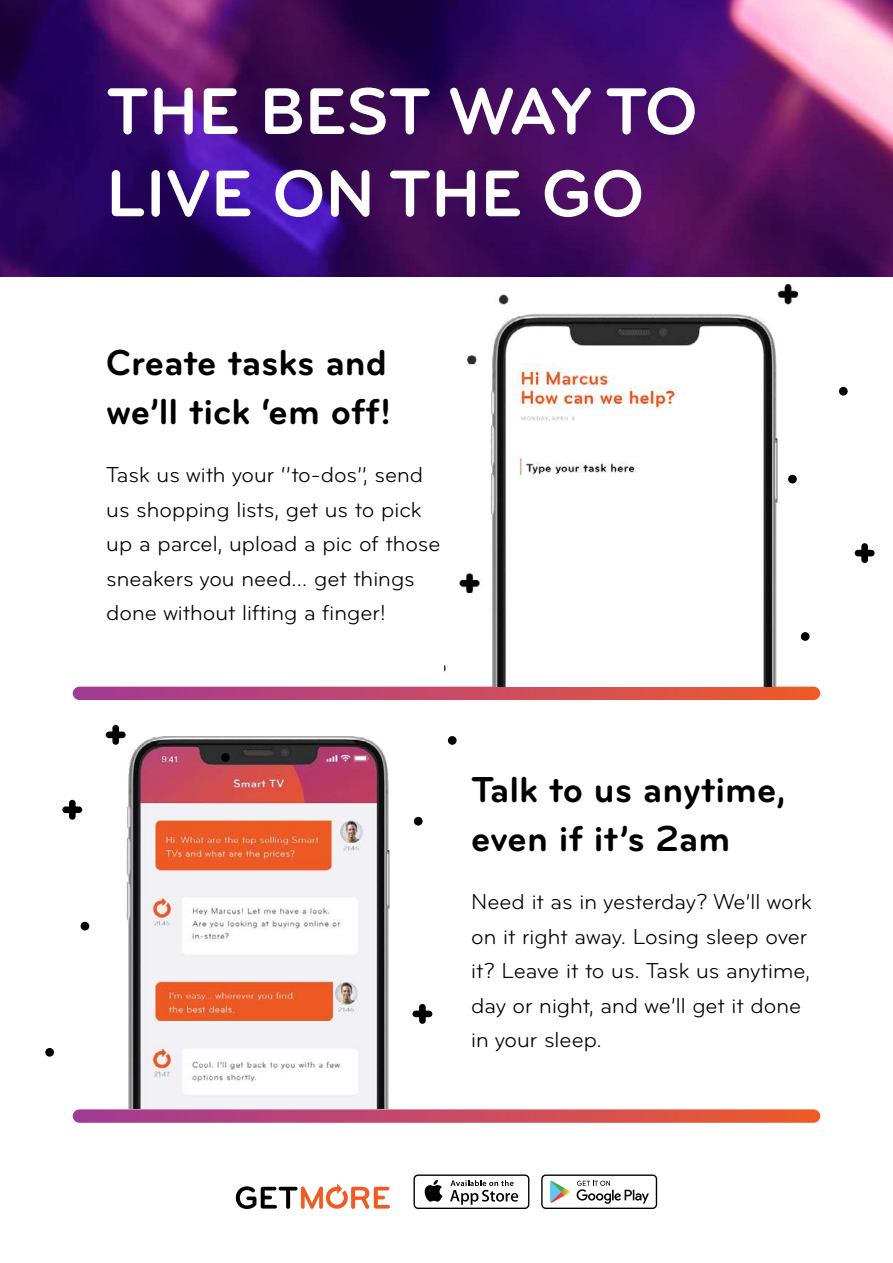
<style>
.page{position:relative;width:893px;height:1263px;background:#fff}
.page>*{position:absolute;margin:0;border:0;box-sizing:border-box;transform-origin:0 0}
.t1{font:700 68.55px/82.2px "Bryant";color:#fff}
.t2{font:700 37.5px/49.5px "Bryant";color:#000}
.t3{font:22.5px/34.5px "Bryant";color:#000}
</style>
<div class="page">
<img style="left:0;top:0;width:893px;height:276px">
<svg style="left:73px;top:687px;width:747px;height:13px;background:#c74a62"></svg>
<svg style="left:73px;top:1109px;width:747px;height:14px;background:#ca5269"></svg>
<img style="left:444px;top:273px;width:378px;height:413px">
<img style="left:126px;top:736px;width:264px;height:373px">
<svg style="left:106px;top:725px;width:20px;height:20px"></svg>
<svg style="left:855px;top:543px;width:20px;height:20px"></svg>
<svg style="left:62px;top:800px;width:20px;height:20px"></svg>
<svg style="left:412px;top:1004px;width:20px;height:20px"></svg>
<div style="left:221px;top:753px;width:9px;height:9px;background:#000;border-radius:50%"></div>
<div style="left:448px;top:736px;width:9px;height:9px;background:#000;border-radius:50%"></div>
<div style="left:788px;top:475px;width:9px;height:8px;background:#000;border-radius:50%"></div>
<div style="left:414px;top:817px;width:9px;height:8px;background:#000;border-radius:50%"></div>
<div style="left:801px;top:632px;width:8px;height:9px;background:#000;border-radius:50%"></div>
<div style="left:839px;top:387px;width:9px;height:9px;background:#000;border-radius:50%"></div>
<div style="left:45px;top:1048px;width:9px;height:9px;background:#000;border-radius:50%"></div>
<div style="left:81px;top:922px;width:8px;height:8px;background:#000;border-radius:50%"></div>
<svg style="left:236px;top:1184px;width:154px;height:25px"></svg>
<div style="left:541px;top:1174px;width:116px;height:35px;border:1px solid #000;border-radius:4px"></div>
<svg style="left:577px;top:1181px;width:72px;height:23px"></svg>
<svg style="left:550px;top:1181px;width:20px;height:22px"></svg>
<div style="left:413px;top:1174px;width:116px;height:35px;border:1px solid #000;border-radius:4px"></div>
<svg style="left:424px;top:1180px;width:18px;height:22px"></svg>
<svg style="left:450px;top:1180px;width:68px;height:25px"></svg>
<h1 class="t1" style="left:106px;top:72px;width:593px">THE BEST WAY TO<br>LIVE ON THE GO</h1>
<h2 class="t2" style="left:106px;top:338px;width:286px">Create tasks and we’ll tick ‘em off!</h2>
<p class="t3" style="left:106px;top:458px;width:336px">Task us with your ‘’to-dos’’, send us shopping lists, get us to pick up a parcel, upload a pic of those sneakers you need… get things done without lifting a finger!</p>
<h2 class="t2" style="left:471px;top:765px;width:316px">Talk to us anytime, even if it’s 2am</h2>
<p class="t3" style="left:471px;top:885px;width:342px">Need it as in yesterday? We’ll work on it right away. Losing sleep over it? Leave it to us. Task us anytime, day or night, and we’ll get it done in your sleep.</p>
</div>
